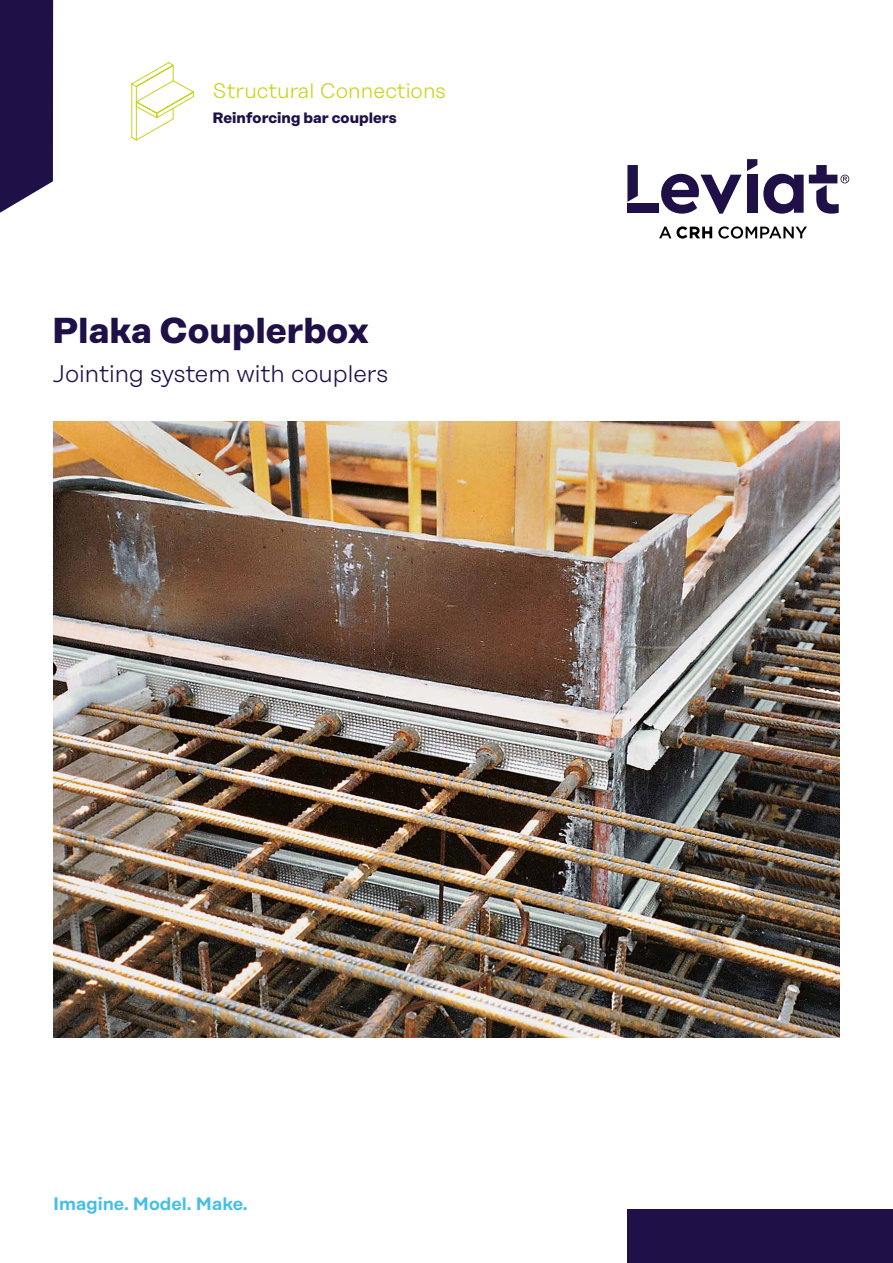
<style>
.page{position:relative;width:893px;height:1263px;background:#fff}
.page>*{position:absolute;margin:0;border:0;box-sizing:border-box;transform-origin:0 0}
.t1{font:700 36px "Rational Display";color:#1f1047}
.t2{font:300 24px "Rational Display";color:#1f1047}
.t3{font:300 21px "Rational Display";color:#c8d419}
.t4{font:600 18px "Rational Display";color:#44bfe7}
.t5{font:700 15px "Rational Display";color:#1f1047}
</style>
<div class="page">
<img style="left:53px;top:421px;width:787px;height:616px">
<svg style="left:131px;top:62px;width:63px;height:79px"></svg>
<svg style="left:0;top:0;width:53px;height:213px;background:#2f2254"></svg>
<div style="left:627px;top:1210px;width:266px;height:53px;background:#1f1047"></div>
<svg style="left:659px;top:226px;width:53px;height:13px"></svg>
<svg style="left:718px;top:226px;width:89px;height:13px"></svg>
<div style="left:627px;top:203px;width:32px;height:10px;background:#1f1047"></div>
<svg style="left:627px;top:165px;width:11px;height:37px"></svg>
<svg style="left:661px;top:159px;width:96px;height:55px"></svg>
<svg style="left:763px;top:165px;width:86px;height:49px"></svg>
<p class="t3" style="left:213px;top:79px;width:235px">Structural Connections</p>
<p class="t5" style="left:213px;top:109px;width:185px">Reinforcing bar couplers</p>
<h1 class="t1" style="left:52px;top:309px;width:318px">Plaka Couplerbox</h1>
<p class="t2" style="left:52px;top:361px;width:338px">Jointing system with couplers</p>
<p class="t4" style="left:53px;top:1193px;width:196px">Imagine. Model. Make.</p>
</div>
